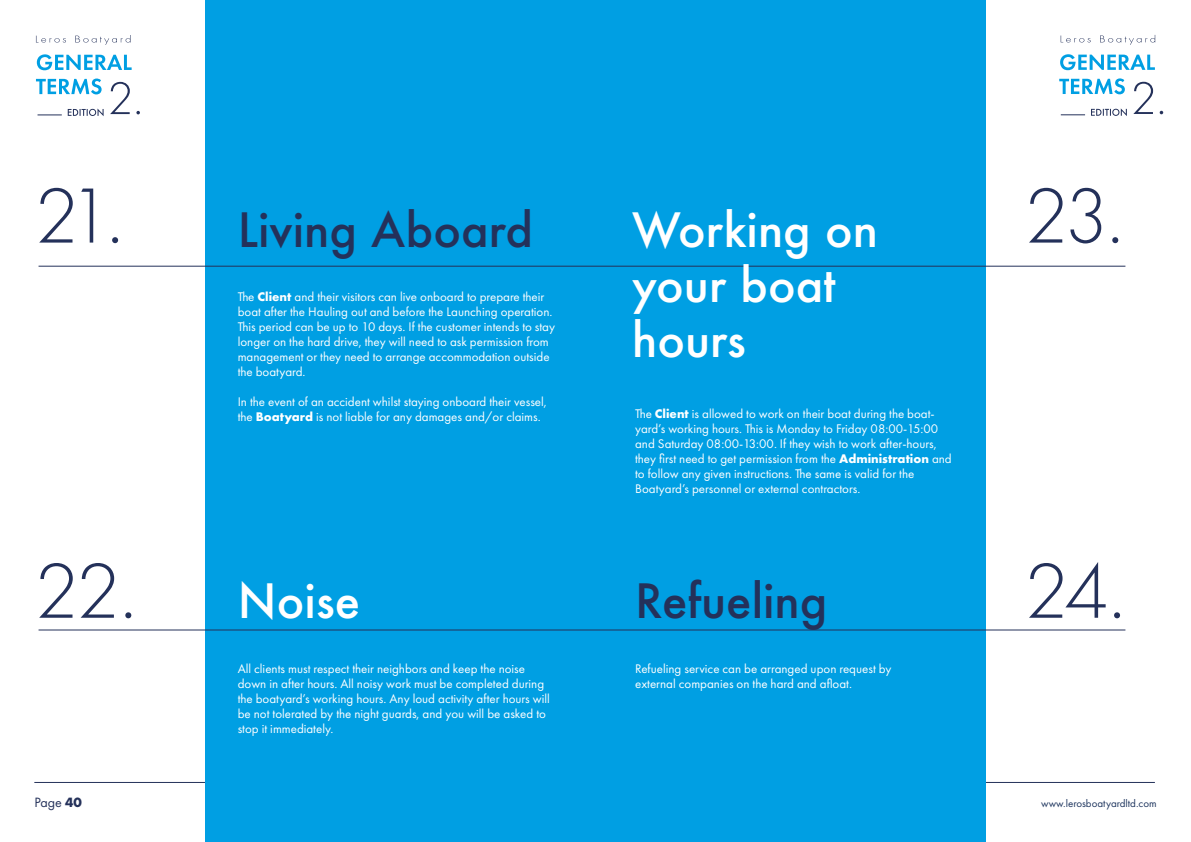
<style>
.page{position:relative;width:1191px;height:842px;background:#fff}
.page>*{position:absolute;margin:0;border:0;box-sizing:border-box;transform-origin:0 0}
.t1{font:300 81px "Futura PT";letter-spacing:-.05em;color:#24315a}
.t2{font:500 46px/55.2px "Futura";color:#fff}
.t3{font:500 46px "Futura";color:#24315a}
.t4{font:14px "Futura PT";color:#24315a}
.t5{font:13px/15px "Futura PT";color:#fff}
.t6{font:11px "Futura PT";color:#1e355e}
.s1{font-weight:700}
</style>
<div class="page">
<svg style="left:36px;top:36px;width:30px;height:7px"></svg>
<svg style="left:75px;top:35px;width:55px;height:10px"></svg>
<svg style="left:1060px;top:36px;width:30px;height:6px"></svg>
<svg style="left:1100px;top:35px;width:55px;height:10px"></svg>
<svg style="left:36px;top:79px;width:66px;height:15px"></svg>
<svg style="left:37px;top:54px;width:95px;height:16px"></svg>
<svg style="left:1059px;top:78px;width:65px;height:16px"></svg>
<svg style="left:1060px;top:54px;width:94px;height:16px"></svg>
<svg style="left:68px;top:108px;width:36px;height:8px"></svg>
<svg style="left:1091px;top:108px;width:35px;height:8px"></svg>
<svg style="left:110px;top:82px;width:30px;height:32px"></svg>
<svg style="left:1133px;top:82px;width:30px;height:32px"></svg>
<svg style="left:38px;top:114px;width:24px;height:1px"></svg>
<svg style="left:1060px;top:114px;width:25px;height:1px"></svg>
<hr style="left:34px;top:782px;width:1120px;height:1px;background:#24315a">
<div style="left:205px;top:0;width:780px;height:842px;background:#009fe3"></div>
<hr style="left:39px;top:266px;width:1086px;height:1px;background:#24315a">
<hr style="left:39px;top:629px;width:1086px;height:1px;background:#24315a">
<h1 class="t1" style="left:34px;top:170px;width:90px">21.</h1>
<h1 class="t1" style="left:34px;top:545px;width:104px">22.</h1>
<h2 class="t3" style="left:238px;top:198px;width:297px">Living Aboard</h2>
<p class="t5" style="left:238px;top:289px;width:319px">The <span class="s1">Client</span> and their visitors can live onboard to prepare their boat after the Hauling out and before the Launching operation.<br>This period can be up to 10 days. If the customer intends to stay longer on the hard drive, they will need to ask permission from management or they need to arrange accommodation outside the boatyard.</p>
<p class="t5" style="left:238px;top:394px;width:311px">In the event of an accident whilst staying onboard their vessel, the <span class="s1">Boatyard</span> is not liable for any damages and/or claims.</p>
<h2 class="t2" style="left:632px;top:201px;width:247px">Working on your boat hours</h2>
<p class="t5" style="left:635px;top:406px;width:318px">The <span class="s1">Client</span> is allowed to work on their boat during the boat&shy;yard’s working hours. This is Monday to Friday 08:00-15:00 and Saturday 08:00-13:00. If they wish to work after-hours, they first need to get permission from the <span class="s1">Administration</span> and to follow any given instructions. The same is valid for the Boatyard’s personnel or external contractors.</p>
<h2 class="t2" style="left:238px;top:572px;width:124px">Noise</h2>
<h2 class="t3" style="left:635px;top:569px;width:194px">Refueling</h2>
<p class="t5" style="left:238px;top:661px;width:314px">All clients must respect their neighbors and keep the noise down in after hours. All noisy work must be completed during the boatyard’s working hours. Any loud activity after hours will be not tolerated by the night guards, and you will be asked to stop it immediately.</p>
<p class="t5" style="left:635px;top:661px;width:258px">Refueling service can be arranged upon request by external companies on the hard and afloat.</p>
<h1 class="t1" style="left:1024px;top:170px;width:101px">23.</h1>
<h1 class="t1" style="left:1024px;top:545px;width:103px">24.</h1>
<p class="t4" style="left:34px;top:794px;width:49px">Page <span class="s1">40</span></p>
<p class="t6" style="left:1041px;top:797px;width:117px">www.lerosboatyardltd.com</p>
</div>
